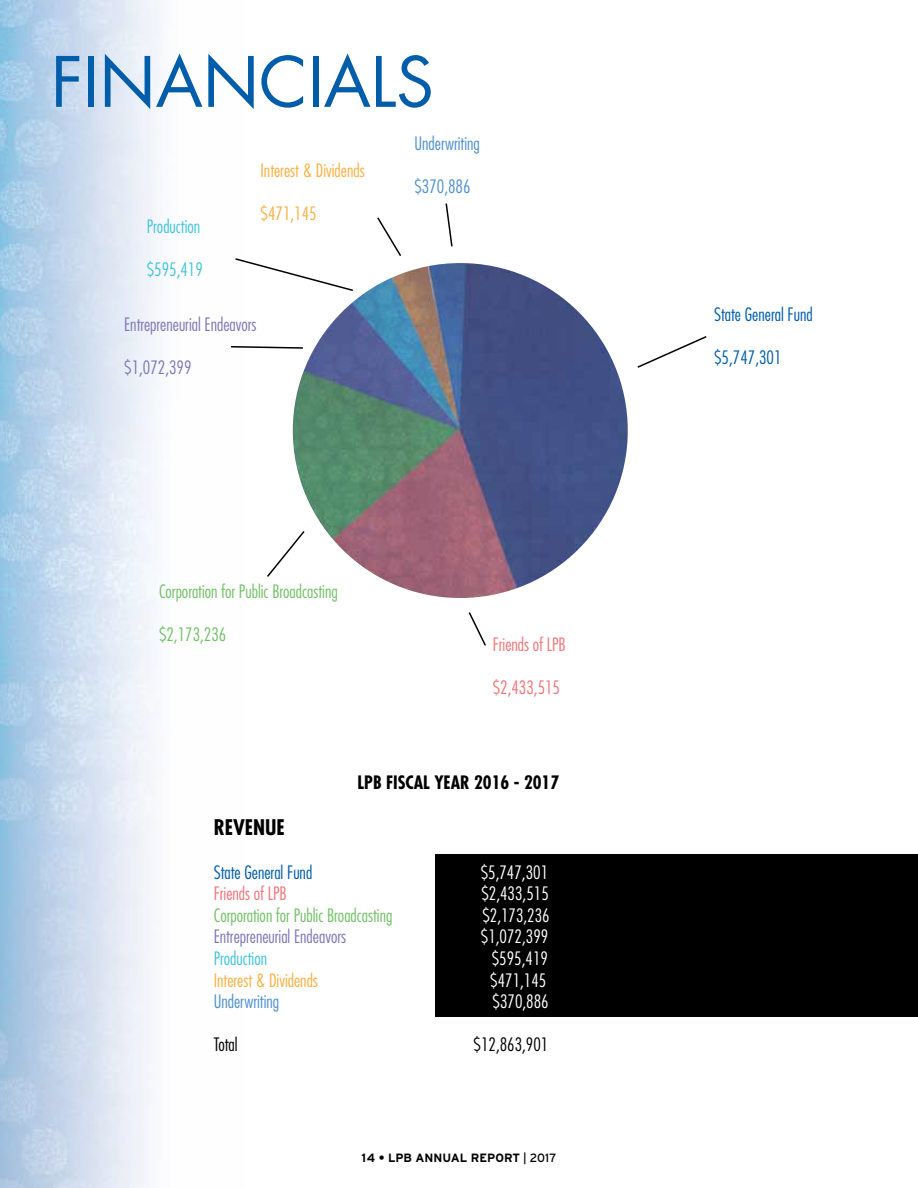
<style>
.page{position:relative;width:918px;height:1188px;background:#fff}
.page>*{position:absolute;margin:0;border:0;box-sizing:border-box;transform-origin:0 0}
.t1{font:67.5px "Futura";color:#005daa}
.t2{font:700 condensed 21px "Futura";color:#000}
.t3{font:300 condensed 18px "Futura";color:#73c167}
.t4{font:300 condensed 18px "Futura";color:#fff}
.t5{font:300 condensed 18px "Futura";color:#8177b7}
.t6{font:300 condensed 18px "Futura";color:#fbb040}
.t7{font:300 condensed 18px "Futura";color:#005daa}
.t8{font:300 condensed 18px "Futura";color:#f37579}
.t9{font:300 condensed 18px "Futura";color:#5091cd}
.t10{font:300 condensed 18px "Futura";color:#42c4dd}
.t11{font:700 condensed 18px "Futura";color:#000}
.t12{font:300 condensed 18px "Futura";color:#000}
.t13{font:700 12px "PBS Explorer";color:#000}
.s1{font-weight:400}
</style>
<div class="page">
<div style="left:435px;top:855px;width:483px;height:162px;background:#000"></div>
<svg style="left:637px;top:336px;width:70px;height:32px"></svg>
<svg style="left:468px;top:612px;width:18px;height:34px"></svg>
<svg style="left:267px;top:531px;width:38px;height:46px"></svg>
<svg style="left:230px;top:345px;width:73px;height:4px"></svg>
<svg style="left:235px;top:258px;width:118px;height:33px"></svg>
<svg style="left:377px;top:217px;width:25px;height:39px"></svg>
<svg style="left:445px;top:203px;width:8px;height:44px"></svg>
<img style="left:293px;top:263px;width:335px;height:335px;border-radius:167px">
<h1 class="t1" style="left:51px;top:36px;width:72px">FINANCIALS</h1>
<p class="t10" style="left:147px;top:215px;width:55px">Production</p>
<p class="t10" style="left:147px;top:258px;width:58px">$595,419</p>
<p class="t6" style="left:261px;top:159px;width:106px">Interest &amp; Dividends</p>
<p class="t6" style="left:261px;top:202px;width:58px">$471,145</p>
<p class="t5" style="left:124px;top:313px;width:134px">Entrepreneurial Endeavors</p>
<p class="t5" style="left:124px;top:357px;width:69px">$1,072,399</p>
<p class="t9" style="left:414px;top:132px;width:67px">Underwriting</p>
<p class="t9" style="left:414px;top:175px;width:58px">$370,886</p>
<p class="t3" style="left:159px;top:580px;width:180px">Corporation for Public Broadcasting</p>
<p class="t3" style="left:159px;top:623px;width:69px">$2,173,236</p>
<p class="t8" style="left:493px;top:633px;width:75px">Friends of LPB</p>
<p class="t8" style="left:493px;top:676px;width:69px">$2,433,515</p>
<p class="t11" style="left:358px;top:770px;width:203px">LPB FISCAL YEAR 2016 - 2017</p>
<p class="t2" style="left:214px;top:814px;width:73px">REVENUE</p>
<p class="t7" style="left:214px;top:861px;width:100px">State General Fund</p>
<p class="t4" style="left:481px;top:861px;width:69px">$5,747,301</p>
<p class="t8" style="left:214px;top:882px;width:75px">Friends of LPB</p>
<p class="t4" style="left:481px;top:882px;width:69px">$2,433,515</p>
<p class="t3" style="left:214px;top:904px;width:180px">Corporation for Public Broadcasting</p>
<p class="t4" style="left:482px;top:904px;width:69px">$2,173,236</p>
<p class="t5" style="left:214px;top:925px;width:134px">Entrepreneurial Endeavors</p>
<p class="t4" style="left:481px;top:925px;width:69px">$1,072,399</p>
<p class="t10" style="left:214px;top:947px;width:55px">Production</p>
<p class="t4" style="left:492px;top:947px;width:58px">$595,419</p>
<p class="t6" style="left:214px;top:969px;width:106px">Interest &amp; Dividends</p>
<p class="t4" style="left:490px;top:969px;width:58px">$471,145</p>
<p class="t9" style="left:214px;top:990px;width:67px">Underwriting</p>
<p class="t4" style="left:493px;top:990px;width:58px">$370,886</p>
<p class="t12" style="left:214px;top:1033px;width:25px">Total</p>
<p class="t12" style="left:474px;top:1033px;width:76px">$12,863,901</p>
<p class="t13" style="left:362px;top:1151px;width:196px">14 • LPB ANNUAL REPORT <span class="s1">| 2017</span></p>
<p class="t7" style="left:714px;top:303px;width:100px">State General Fund</p>
<p class="t7" style="left:714px;top:346px;width:69px">$5,747,301</p>
</div>
